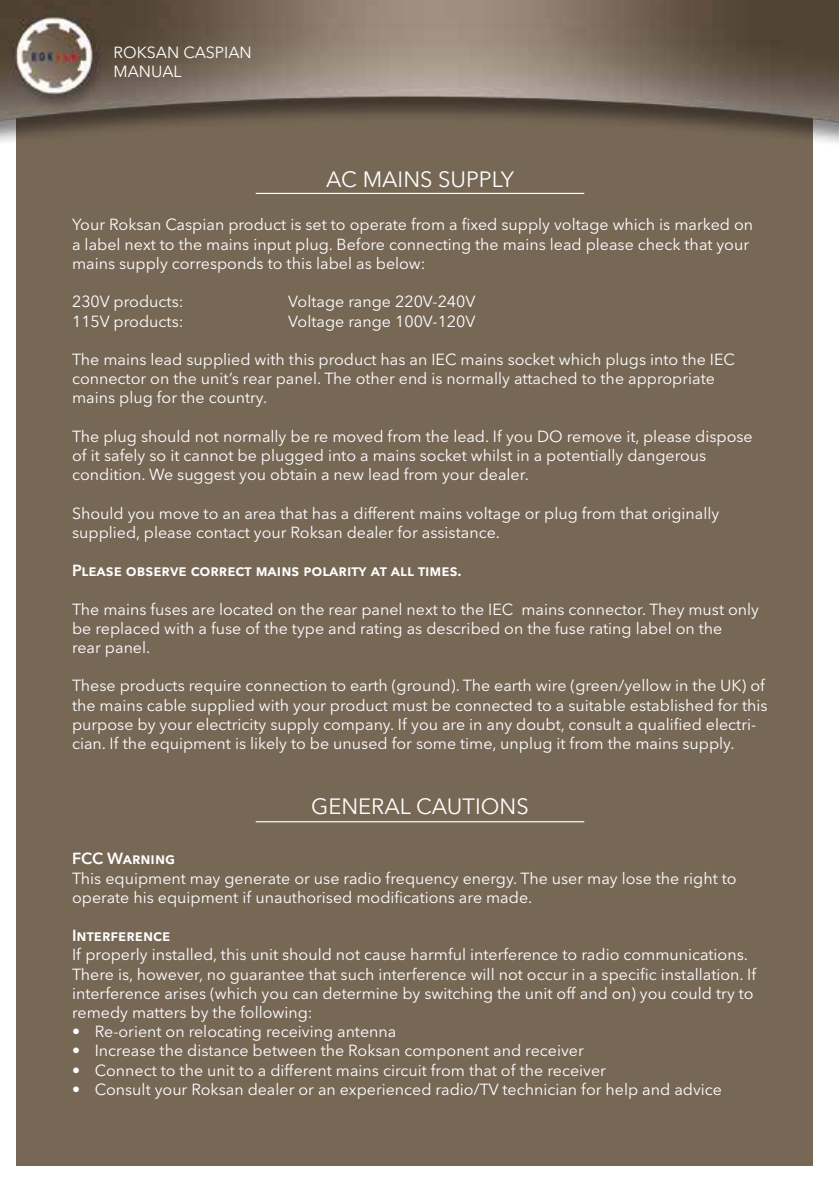
<style>
.page{position:relative;width:840px;height:1191px;background:#fff}
.page>*{position:absolute;margin:0;border:0;box-sizing:border-box;transform-origin:0 0}
.t1{font:22px "Avenir Next LT Pro";color:#fff}
.t2{font:16px/19.2px "Avenir Next LT Pro";color:#fff}
.t3{font:600 16px "Avenir Next LT Pro";color:#fff}
</style>
<div class="page">
<img style="left:0;top:1px;width:838px;height:1165px">
<hr style="left:255px;top:193px;width:329px;height:1px;background:#fff">
<hr style="left:255px;top:821px;width:329px;height:1px;background:#fff">
<p class="t2" style="left:113px;top:43px;width:140px">ROKSAN CASPIAN<br>MANUAL</p>
<h1 class="t1" style="left:326px;top:166px;width:189px">AC MAINS SUPPLY</h1>
<p class="t2" style="left:72px;top:215px;width:682px">Your Roksan Caspian product is set to operate from a fixed supply voltage which is marked on a label next to the mains input plug. Before connecting the mains lead please check that your mains supply corresponds to this label as below:</p>
<p class="t2" style="left:72px;top:292px;width:113px">230V products:</p>
<p class="t2" style="left:288px;top:292px;width:189px">Voltage range 220V-240V</p>
<p class="t2" style="left:72px;top:311px;width:113px">115V products:</p>
<p class="t2" style="left:288px;top:311px;width:189px">Voltage range 100V-120V</p>
<p class="t2" style="left:72px;top:350px;width:664px">The mains lead supplied with this product has an IEC mains socket which plugs into the IEC connector on the unit’s rear panel. The other end is normally attached to the appropriate mains plug for the country.</p>
<p class="t2" style="left:72px;top:426px;width:681px">The plug should not normally be re moved from the lead. If you DO remove it, please dispose of it safely so it cannot be plugged into a mains socket whilst in a potentially dangerous condition. We suggest you obtain a new lead from your dealer.</p>
<p class="t2" style="left:72px;top:503px;width:648px">Should you move to an area that has a different mains voltage or plug from that originally supplied, please contact your Roksan dealer for assistance.</p>
<p class="t3" style="left:72px;top:561px;width:391px">Please observe correct mains polarity at all times.</p>
<p class="t2" style="left:72px;top:599px;width:688px">The mains fuses are located on the rear panel next to the IEC mains connector. They must only be replaced with a fuse of the type and rating as described on the fuse rating label on the<br>rear panel.</p>
<p class="t2" style="left:72px;top:676px;width:696px">These products require connection to earth (ground). The earth wire (green/yellow in the UK) of the mains cable supplied with your product must be connected to a suitable established for this purpose by your electricity supply company. If you are in any doubt, consult a qualified electri&shy;cian. If the equipment is likely to be unused for some time, unplug it from the mains supply.</p>
<h1 class="t1" style="left:311px;top:793px;width:219px">GENERAL CAUTIONS</h1>
<p class="t3" style="left:72px;top:849px;width:104px">FCC Warning</p>
<p class="t2" style="left:72px;top:868px;width:665px">This equipment may generate or use radio frequency energy. The user may lose the right to operate his equipment if unauthorised modifications are made.</p>
<p class="t3" style="left:72px;top:925px;width:100px">Interference</p>
<p class="t2" style="left:72px;top:945px;width:685px">If properly installed, this unit should not cause harmful interference to radio communications.<br>There is, however, no guarantee that such interference will not occur in a specific installation. If interference arises (which you can determine by switching the unit off and on) you could try to remedy matters by the following:</p>
<p class="t2" style="left:72px;top:1022px;width:325px">• Re-orient on relocating receiving antenna</p>
<p class="t2" style="left:72px;top:1041px;width:513px">• Increase the distance between the Roksan component and receiver</p>
<p class="t2" style="left:72px;top:1060px;width:535px">• Connect to the unit to a different mains circuit from that of the receiver</p>
<p class="t2" style="left:72px;top:1079px;width:651px">• Consult your Roksan dealer or an experienced radio/TV technician for help and advice</p>
</div>
